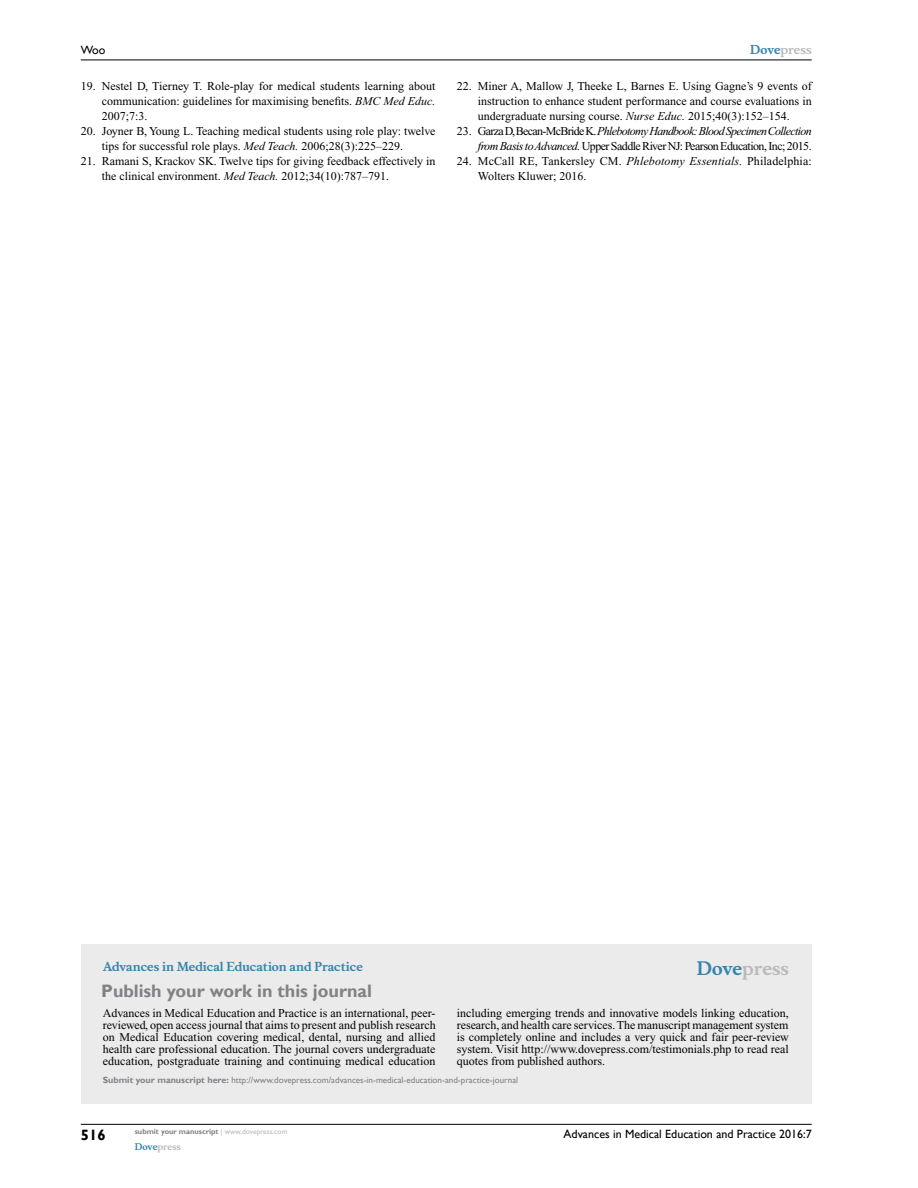
<style>
.page{position:relative;width:918px;height:1188px;background:#fff}
.page>*{position:absolute;margin:0;border:0;box-sizing:border-box;transform-origin:0 0}
.t1{font:700 18px "Gill Sans";color:#808285}
.t2{font:700 18px "Musee";color:#b8babc}
.t3{font:700 15px "Gill Sans";color:#000}
.t4{font:12px/12px "Times New Roman";color:#000;text-align:justify}
.t5{font:12px/15px "Times New Roman";letter-spacing:-.045em;color:#000;text-align:right}
.t6{font:12px "Gill Sans";color:#000}
.t7{font:700 12px "Musee";color:#3785ad}
.t8{font:700 12px "Musee";color:#b8babc}
.t9{font:9px "Gill Sans";color:#808285}
.t10{font:700 9px "Musee";color:#b8babc}
.t11{font:700 7.5px "Gill Sans";color:#808285}
.s1{font-style:italic}
.s2{color:#3785ad}
.s3{font-weight:700}
.s4{font-weight:400;color:#b8babc}
</style>
<div class="page">
<div style="left:81px;top:944px;width:731px;height:159px;background:#ebebec"></div>
<hr style="left:81px;top:1124px;width:731px;height:1px;background:#000">
<hr style="left:81px;top:60px;width:731px;height:1px;background:#000">
<p class="t6" style="left:81px;top:43px;width:26px">Woo</p>
<p class="t4" style="left:102px;top:79px;width:335px;line-height:15px;text-indent:-21px">19. Nestel D, Tierney T. Role-play for medical students learning about communication: guidelines for maximising benefits. <span class="s1">BMC Med Educ.<br></span>2007;7:3.</p>
<p class="t4" style="left:102px;top:124px;width:335px;line-height:15px;text-indent:-21px">20. Joyner B, Young L. Teaching medical students using role play: twelve tips for successful role plays. <span class="s1">Med Teach.</span> 2006;28(3):225–229.</p>
<p class="t4" style="left:102px;top:154px;width:335px;line-height:15px;text-indent:-21px">21. Ramani S, Krackov SK. Twelve tips for giving feedback effectively in the clinical environment. <span class="s1">Med Teach.</span> 2012;34(10):787–791.</p>
<p class="t8" style="left:750px;top:43px;width:63px"><span class="s2">Dove</span>press</p>
<p class="t4" style="left:478px;top:79px;width:335px;line-height:15px;text-indent:-21px">22. Miner A, Mallow J, Theeke L, Barnes E. Using Gagne’s 9 events of instruction to enhance student performance and course evaluations in undergraduate nursing course. <span class="s1">Nurse Educ.</span> 2015;40(3):152–154.</p>
<p class="t5" style="left:457px;top:124px;width:356px">23. Garza D, Becan-McBride K. <span class="s1">Phlebotomy Handbook: Blood Specimen Collection from Basis to Advanced.</span> Upper Saddle River NJ: Pearson Education, Inc; 2015.</p>
<p class="t4" style="left:478px;top:154px;width:335px;line-height:15px;text-indent:-21px">24. McCall RE, Tankersley CM. <span class="s1">Phlebotomy Essentials.</span> Philadelphia:<br>Wolters Kluwer; 2016.</p>
<p class="t7" style="left:103px;top:959px;width:262px">Advances in Medical Education and Practice</p>
<h1 class="t1" style="left:101px;top:980px;width:272px">Publish your work in this journal</h1>
<h1 class="t2" style="left:697px;top:958px;width:94px"><span class="s2">Dove</span>press</h1>
<p class="t4" style="left:103px;top:1007px;width:334px">Advances in Medical Education and Practice is an international, peer&shy;reviewed, open access journal that aims to present and publish research on Medical Education covering medical, dental, nursing and allied health care professional education. The journal covers undergraduate education, postgraduate training and continuing medical education</p>
<p class="t4" style="left:457px;top:1007px;width:333px">including emerging trends and innovative models linking education, research, and health care services. The manuscript management system is completely online and includes a very quick and fair peer-review system. Visit http://www.dovepress.com/testimonials.php to read real quotes from published authors.</p>
<p class="t9" style="left:103px;top:1075px;width:417px"><span class="s3">Submit your manuscript here:</span> http://www.dovepress.com/advances-in-medical-education-and-practice-journal</p>
<p class="t3" style="left:81px;top:1126px;width:26px">516</p>
<p class="t11" style="left:135px;top:1127px;width:154px">submit your manuscript <span class="s4">| www.dovepress.com</span></p>
<p class="t10" style="left:135px;top:1141px;width:48px"><span class="s2">Dove</span>press</p>
<p class="t6" style="left:564px;top:1127px;width:250px">Advances in Medical Education and Practice 2016:7</p>
</div>
